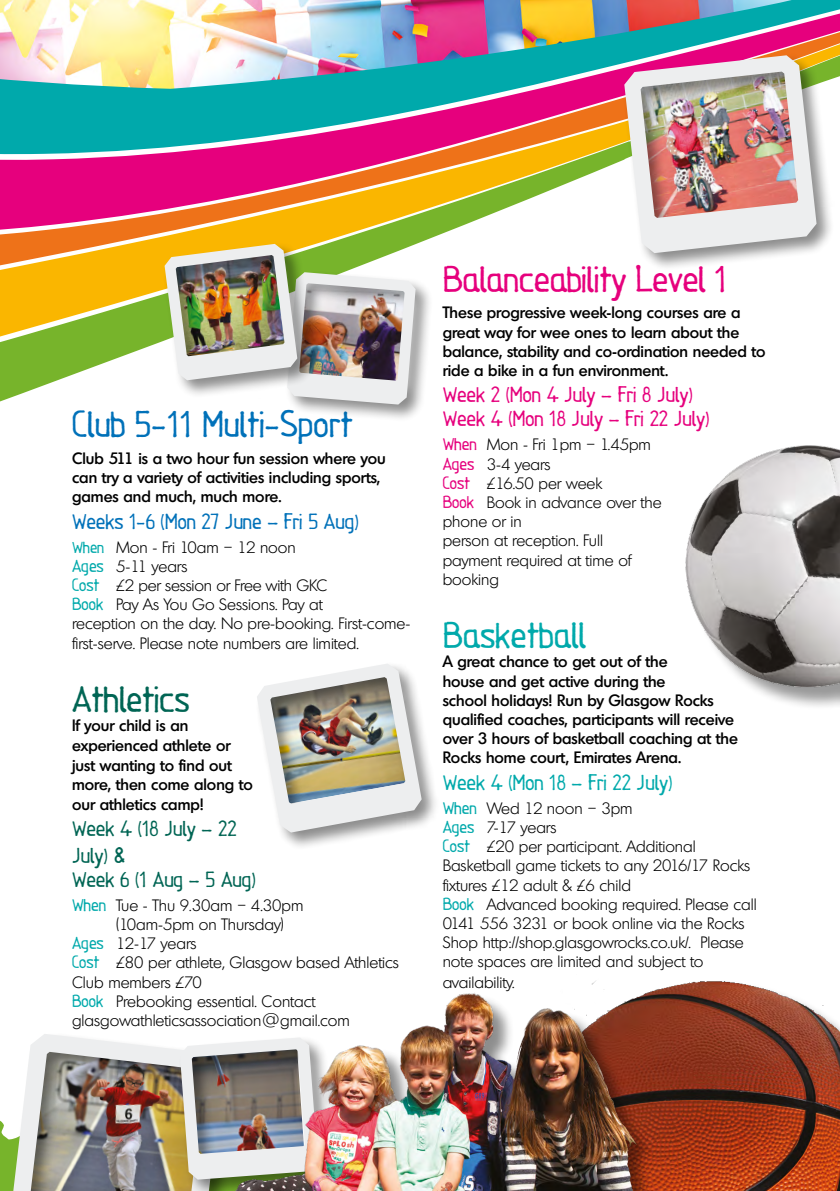
<style>
.page{position:relative;width:840px;height:1191px;background:#fff}
.page>*{position:absolute;margin:0;border:0;box-sizing:border-box;transform-origin:0 0}
.sport_name{font:33.8px "REM Orange";letter-spacing:-.01em;color:#e6007d}
.sport_name-2{font:33.8px "REM Orange";color:#0071b9}
.sport_name-3{font:33.8px "REM Orange";color:#00a9ab}
.sport_name-4{font:33.8px "REM Orange";letter-spacing:-.01em;color:#006554}
.sport_name-5{font:20px "REM Orange";color:#e6007d}
.sport_name-6{font:20px/26.4px "REM Orange";color:#006554}
.body{font:20px "REM Orange";color:#0071b9}
.t1{font:20px "REM Orange";color:#00a9ab}
.t2{font:300 16px/19.2px "Montreal TS";color:#000}
.body-2{font:500 16px/19.2px "Montreal TS";color:#000}
.description{font:500 16px/19.2px "Montreal TS";color:#000}
.s1{font-family:"REM Orange";font-weight:400;font-size:15px;color:#00a9ab}
.s2{font-family:"REM Orange";font-weight:400;color:#00a9ab}
.s3{font-family:"REM Orange";font-weight:400;color:#e6007d}
</style>
<div class="page">
<svg style="left:0;top:0;width:839px;height:402px"></svg>
<div style="left:284px;top:269px;width:149px;height:154px;background:#000;opacity:.45"></div>
<div style="left:162px;top:241px;width:153px;height:157px;background:#000;opacity:.45"></div>
<img style="left:164px;top:244px;width:251px;height:160px">
<div style="left:255px;top:661px;width:185px;height:190px;background:#000;opacity:.45"></div>
<img style="left:257px;top:663px;width:164px;height:169px">
<div style="left:8px;top:1031px;width:233px;height:160px;background:#000;opacity:.45"></div>
<img style="left:13px;top:1033px;width:208px;height:158px">
<div style="left:621px;top:53px;width:213px;height:219px;background:#000;opacity:.45"></div>
<img style="left:624px;top:55px;width:192px;height:198px">
<img style="left:591px;top:981px;width:248px;height:210px">
<img style="left:221px;top:989px;width:463px;height:202px">
<div style="left:689px;top:448px;width:150px;height:263px;background:#000;opacity:.4"></div>
<img style="left:685px;top:445px;width:154px;height:244px">
<p class="sport_name-2" style="left:72px;top:402px;width:282px">Club 5-11 Multi-Sport</p>
<p class="description" style="left:72px;top:448px;width:315px">Club 511 is a two hour fun session where you can try a variety of activities including sports, games and much, much more.</p>
<p class="body" style="left:72px;top:507px;width:288px">Weeks 1-6 (Mon 27 June – Fri 5 Aug)</p>
<p class="t2" style="left:72px;top:537px;width:225px"><span class="s1">When</span> Mon - Fri 10am – 12 noon</p>
<p class="t2" style="left:72px;top:556px;width:117px"><span class="s2">Ages</span> 5-11 years</p>
<p class="t2" style="left:72px;top:575px;width:256px"><span class="s2">Cost</span> £2 per session or Free with GKC</p>
<p class="t2" style="left:72px;top:594px;width:339px"><span class="s2">Book</span> Pay As You Go Sessions. Pay at<br>reception on the day. No pre-booking. First-come&shy;first-serve. Please note numbers are limited.</p>
<p class="sport_name-4" style="left:72px;top:676px;width:118px">Athletics</p>
<p class="body-2" style="left:72px;top:715px;width:182px">If your child is an experienced athlete or just wanting to find out more, then come along to our athletics camp!</p>
<p class="sport_name-6" style="left:72px;top:815px;width:166px">Week 4 (18 July – 22<br>July) &amp;</p>
<p class="sport_name-6" style="left:72px;top:865px;width:186px">Week 6 (1 Aug – 5 Aug)</p>
<p class="t2" style="left:72px;top:895px;width:233px"><span class="s2">When</span> Tue - Thu 9.30am – 4.30pm</p>
<p class="t2" style="left:116px;top:914px;width:169px">(10am-5pm on Thursday)</p>
<p class="t2" style="left:72px;top:933px;width:126px"><span class="s2">Ages</span> 12-17 years</p>
<p class="t2" style="left:72px;top:952px;width:328px"><span class="s2">Cost</span> £80 per athlete, Glasgow based Athletics</p>
<p class="t2" style="left:72px;top:972px;width:131px">Club members £70</p>
<p class="t2" style="left:72px;top:991px;width:245px"><span class="s2">Book</span> Prebooking essential. Contact</p>
<p class="t2" style="left:72px;top:1010px;width:279px">glasgowathleticsassociation@gmail.com</p>
<p class="sport_name" style="left:442px;top:257px;width:286px">Balanceability Level 1</p>
<p class="description" style="left:442px;top:302px;width:324px">These progressive week-long courses are a great way for wee ones to learn about the balance, stability and co-ordination needed to ride a bike in a fun environment.</p>
<p class="sport_name-5" style="left:442px;top:381px;width:252px">Week 2 (Mon 4 July – Fri 8 July)</p>
<p class="sport_name-5" style="left:442px;top:405px;width:269px">Week 4 (Mon 18 July – Fri 22 July)</p>
<p class="t2" style="left:442px;top:435px;width:210px"><span class="s3">When</span> Mon - Fri 1pm – 1.45pm</p>
<p class="t2" style="left:442px;top:454px;width:109px"><span class="s3">Ages</span> 3-4 years</p>
<p class="t2" style="left:442px;top:473px;width:161px"><span class="s3">Cost</span> £16.50 per week</p>
<p class="t2" style="left:442px;top:492px;width:220px"><span class="s3">Book</span> Book in advance over the phone or in</p>
<p class="t2" style="left:442px;top:531px;width:190px">person at reception. Full payment required at time of booking</p>
<p class="sport_name-3" style="left:442px;top:613px;width:145px">Basketball</p>
<p class="body-2" style="left:442px;top:651px;width:296px">A great chance to get out of the<br>house and get active during the<br>school holidays! Run by Glasgow Rocks qualified coaches, participants will receive over 3 hours of basketball coaching at the Rocks home court, Emirates Arena.</p>
<p class="t1" style="left:442px;top:769px;width:232px">Week 4 (Mon 18 – Fri 22 July)</p>
<p class="t2" style="left:442px;top:798px;width:191px"><span class="s2">When</span> Wed 12 noon – 3pm</p>
<p class="t2" style="left:442px;top:817px;width:115px"><span class="s2">Ages</span> 7-17 years</p>
<p class="t2" style="left:442px;top:836px;width:309px"><span class="s2">Cost</span> £20 per participant. Additional<br>Basketball game tickets to any 2016/17 Rocks fixtures £12 adult &amp; £6 child</p>
<p class="t2" style="left:442px;top:894px;width:315px"><span class="s2">Book</span> Advanced booking required. Please call 0141 556 3231 or book online via the Rocks Shop http://shop.glasgowrocks.co.uk/. Please note spaces are limited and subject to availability.</p>
</div>
